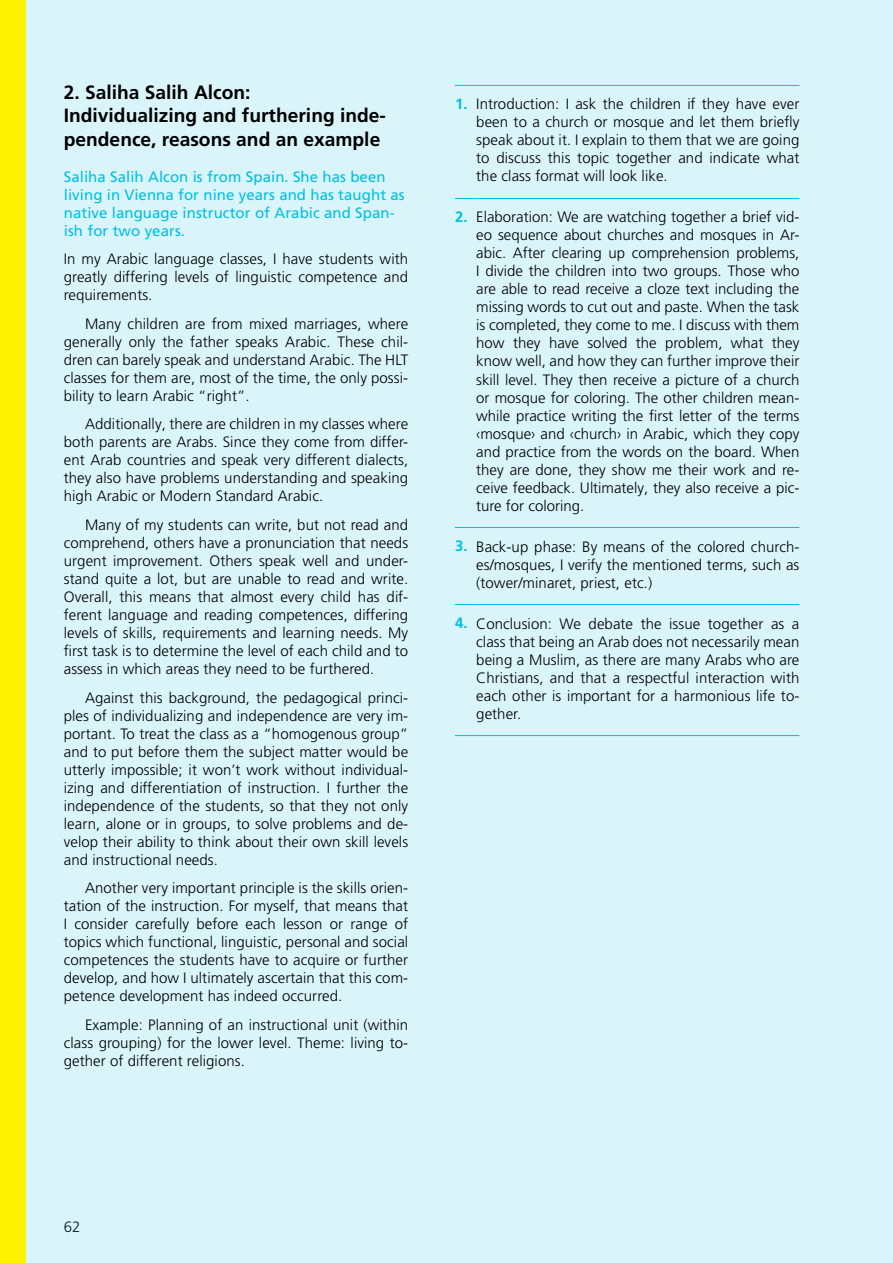
<style>
.page{position:relative;width:893px;height:1263px;background:#d9f5fa}
.page>*{position:absolute;margin:0;border:0;box-sizing:border-box;transform-origin:0 0}
.t1{font:700 19.2px/23.1px "Frutiger LT Pro";color:#000}
.t2{font:300 15px/18px "Frutiger LT Pro";letter-spacing:.005em;color:#000;text-align:justify}
.t3{font:15px/18px "Frutiger LT Pro";letter-spacing:.005em;color:#00bfe4}
.s1{font-weight:700;color:#00bfe4}
</style>
<div class="page">
<svg style="left:455px;top:85px;width:21px;height:1px"></svg>
<hr style="left:476px;top:85px;width:323px;height:1px;background:#00bfe4">
<svg style="left:455px;top:198px;width:21px;height:1px"></svg>
<hr style="left:476px;top:198px;width:323px;height:1px;background:#00bfe4">
<svg style="left:455px;top:527px;width:21px;height:1px"></svg>
<hr style="left:476px;top:527px;width:323px;height:1px;background:#00bfe4">
<svg style="left:455px;top:604px;width:21px;height:1px"></svg>
<hr style="left:476px;top:604px;width:323px;height:1px;background:#00bfe4">
<svg style="left:455px;top:735px;width:21px;height:1px"></svg>
<hr style="left:476px;top:735px;width:323px;height:1px;background:#00bfe4">
<hr style="left:892px;top:0;width:1px;height:1263px;background:#fff200">
<div style="left:0;top:0;width:26px;height:1263px;background:#fff200"></div>
<p class="t1" style="left:64px;top:81px;width:324px">2. Saliha Salih Alcon:<br>Individualizing and furthering inde&shy;pendence, reasons and an example</p>
<p class="t3" style="left:64px;top:167px;width:342px">Saliha Salih Alcon is from Spain. She has been living in Vienna for nine years and has taught as native language instructor of Arabic and Span&shy;ish for two years.</p>
<p class="t2" style="left:64px;top:250px;width:346px">In my Arabic language classes, I have students with greatly differing levels of linguistic competence and requirements.</p>
<p class="t2" style="left:64px;top:315px;width:346px;text-indent:21px">Many children are from mixed marriages, where generally only the father speaks Arabic. These chil&shy;dren can barely speak and understand Arabic. The HLT classes for them are, most of the time, the only possi&shy;bility to learn Arabic “right”.</p>
<p class="t2" style="left:64px;top:415px;width:346px;text-indent:21px">Additionally, there are children in my classes where both parents are Arabs. Since they come from differ&shy;ent Arab countries and speak very different dialects, they also have problems understanding and speaking high Arabic or Modern Standard Arabic.</p>
<p class="t2" style="left:64px;top:516px;width:346px;text-indent:21px">Many of my students can write, but not read and comprehend, others have a pronunciation that needs urgent improvement. Others speak well and under&shy;stand quite a lot, but are unable to read and write.<br>Overall, this means that almost every child has dif&shy;ferent language and reading competences, differing levels of skills, requirements and learning needs. My first task is to determine the level of each child and to assess in which areas they need to be furthered.</p>
<p class="t2" style="left:64px;top:689px;width:346px;text-indent:21px">Against this background, the pedagogical princi&shy;ples of individualizing and independence are very im&shy;portant. To treat the class as a “homogenous group” and to put before them the subject matter would be utterly impossible; it won’t work without individual&shy;izing and differentiation of instruction. I further the independence of the students, so that they not only learn, alone or in groups, to solve problems and de&shy;velop their ability to think about their own skill levels and instructional needs.</p>
<p class="t2" style="left:64px;top:879px;width:346px;text-indent:21px">Another very important principle is the skills orien&shy;tation of the instruction. For myself, that means that I consider carefully before each lesson or range of topics which functional, linguistic, personal and social competences the students have to acquire or further develop, and how I ultimately ascertain that this com&shy;petence development has indeed occurred.</p>
<p class="t2" style="left:64px;top:1016px;width:346px;text-indent:21px">Example: Planning of an instructional unit (within class grouping) for the lower level. Theme: living to&shy;gether of different religions.</p>
<p class="t2" style="left:476px;top:95px;width:325px;text-indent:-21px"><span class="s1">1.</span> Introduction: I ask the children if they have ever been to a church or mosque and let them briefly speak about it. I explain to them that we are going to discuss this topic together and indicate what the class format will look like.</p>
<p class="t2" style="left:476px;top:208px;width:325px;text-indent:-21px"><span class="s1">2.</span> Elaboration: We are watching together a brief vid&shy;eo sequence about churches and mosques in Ar&shy;abic. After clearing up comprehension problems, I divide the children into two groups. Those who are able to read receive a cloze text including the missing words to cut out and paste. When the task is completed, they come to me. I discuss with them how they have solved the problem, what they know well, and how they can further improve their skill level. They then receive a picture of a church or mosque for coloring. The other children mean&shy;while practice writing the first letter of the terms ‹mosque› and ‹church› in Arabic, which they copy and practice from the words on the board. When they are done, they show me their work and re&shy;ceive feedback. Ultimately, they also receive a pic&shy;ture for coloring.</p>
<p class="t2" style="left:476px;top:537px;width:325px;text-indent:-21px"><span class="s1">3.</span> Back-up phase: By means of the colored church&shy;es/mosques, I verify the mentioned terms, such as (tower/minaret, priest, etc.)</p>
<p class="t2" style="left:476px;top:614px;width:325px;text-indent:-21px"><span class="s1">4.</span> Conclusion: We debate the issue together as a class that being an Arab does not necessarily mean being a Muslim, as there are many Arabs who are Christians, and that a respectful interaction with each other is important for a harmonious life to&shy;gether.</p>
<p class="t2" style="left:64px;top:1217px;width:18px">62</p>
</div>
